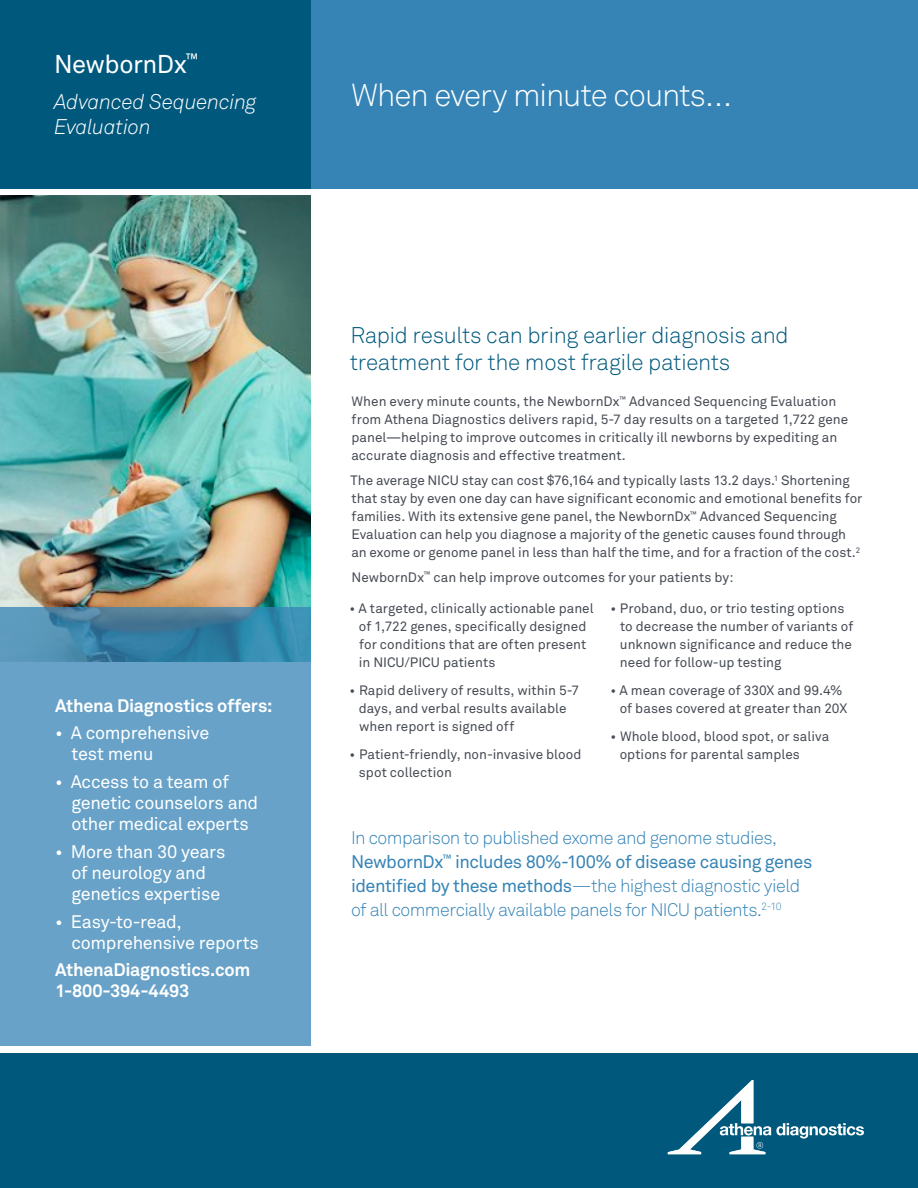
<style>
.page{position:relative;width:918px;height:1188px;background:#fff}
.page>*{position:absolute;margin:0;border:0;box-sizing:border-box;transform-origin:0 0}
.t1{font:300 31.5px "Akkurat Pro";letter-spacing:-.035em;color:#fff}
.t2{font:25.5px "Akkurat Pro";letter-spacing:-.02em;color:#fff}
.Medium_blue_head{font:300 22.5px/27px "Akkurat Pro";letter-spacing:-.015em;color:#00597d}
.t3{font:italic 300 21px/25.5px "Akkurat Pro";letter-spacing:-.01em;color:#fff}
.t4{font:300 18px/24px "Akkurat Pro";letter-spacing:-.03em;color:#3684b6}
.t5{font:18px/21px "Akkurat Pro";letter-spacing:-.015em;color:#fff}
.t6{font:700 18px/21px "Akkurat Pro";letter-spacing:-.015em;color:#fff}
.Body_copy{font:13.5px/18px "Akkurat Pro";color:#464b54}
.s1{font-weight:400}
</style>
<div class="page">
<img style="left:0;top:196px;width:311px;height:412px">
<div style="left:284px;top:0;width:634px;height:189px;background:#3684b6"></div>
<div style="left:0;top:0;width:311px;height:189px;background:#00597d"></div>
<div style="left:0;top:1053px;width:918px;height:135px;background:#00597d"></div>
<svg style="left:668px;top:1080px;width:196px;height:74px"></svg>
<svg style="left:0;top:608px;width:311px;height:438px;background:#639ec4"></svg>
<p class="t2" style="left:54px;top:49px;width:146px">NewbornDx<sup>™</sup></p>
<p class="t3" style="left:54px;top:89px;width:204px">Advanced Sequencing<br>Evaluation</p>
<p class="t6" style="left:55px;top:695px;width:219px">Athena Diagnostics offers:</p>
<p class="t5" style="left:71px;top:723px;width:139px;text-indent:-16px">• A comprehensive test menu</p>
<p class="t5" style="left:71px;top:771px;width:188px;text-indent:-16px">• Access to a team of genetic counselors and other medical experts</p>
<p class="t5" style="left:71px;top:841px;width:156px;text-indent:-16px">• More than 30 years of neurology and genetics expertise</p>
<p class="t5" style="left:71px;top:911px;width:189px;text-indent:-16px">• Easy-to-read, comprehensive reports</p>
<p class="t6" style="left:55px;top:959px;width:197px">AthenaDiagnostics.com<br>1-800-394-4493</p>
<p class="t1" style="left:351px;top:76px;width:382px">When every minute counts…</p>
<p class="Medium_blue_head" style="left:350px;top:322px;width:440px">Rapid results can bring earlier diagnosis and treatment for the most fragile patients</p>
<p class="Body_copy" style="left:351px;top:393px;width:498px">When every minute counts, the NewbornDx<sup>™</sup> Advanced Sequencing Evaluation from Athena Diagnostics delivers rapid, 5-7 day results on a targeted 1,722 gene panel—helping to improve outcomes in critically ill newborns by expediting an accurate diagnosis and effective treatment.</p>
<p class="Body_copy" style="left:351px;top:471px;width:513px">The average NICU stay can cost $76,164 and typically lasts 13.2 days.<sup>1</sup> Shortening that stay by even one day can have significant economic and emotional benefits for families. With its extensive gene panel, the NewbornDx<sup>™</sup> Advanced Sequencing Evaluation can help you diagnose a majority of the genetic causes found through an exome or genome panel in less than half the time, and for a fraction of the cost.<sup>2</sup></p>
<p class="Body_copy" style="left:352px;top:568px;width:383px">NewbornDx<sup>™</sup> can help improve outcomes for your patients by:</p>
<p class="Body_copy" style="left:359px;top:600px;width:236px;text-indent:-9px">• A targeted, clinically actionable panel of 1,722 genes, specifically designed for conditions that are often present in NICU/PICU patients</p>
<p class="Body_copy" style="left:359px;top:682px;width:222px;text-indent:-9px">• Rapid delivery of results, within 5-7 days, and verbal results available when report is signed off</p>
<p class="Body_copy" style="left:359px;top:746px;width:224px;text-indent:-9px">• Patient-friendly, non-invasive blood spot collection</p>
<p class="Body_copy" style="left:620px;top:600px;width:235px;text-indent:-9px">• Proband, duo, or trio testing options to decrease the number of variants of unknown significance and reduce the need for follow-up testing</p>
<p class="Body_copy" style="left:620px;top:682px;width:229px;text-indent:-9px">• A mean coverage of 330X and 99.4% of bases covered at greater than 20X</p>
<p class="Body_copy" style="left:620px;top:728px;width:211px;text-indent:-9px">• Whole blood, blood spot, or saliva options for parental samples</p>
<p class="t4" style="left:351px;top:826px;width:463px">In comparison to published exome and genome studies, <span class="s1">NewbornDx</span><sup>™</sup> <span class="s1">includes 80%-100% of disease causing genes identified by these methods</span>—the highest diagnostic yield of all commercially available panels for NICU patients.<sup>2-10</sup></p>
</div>
